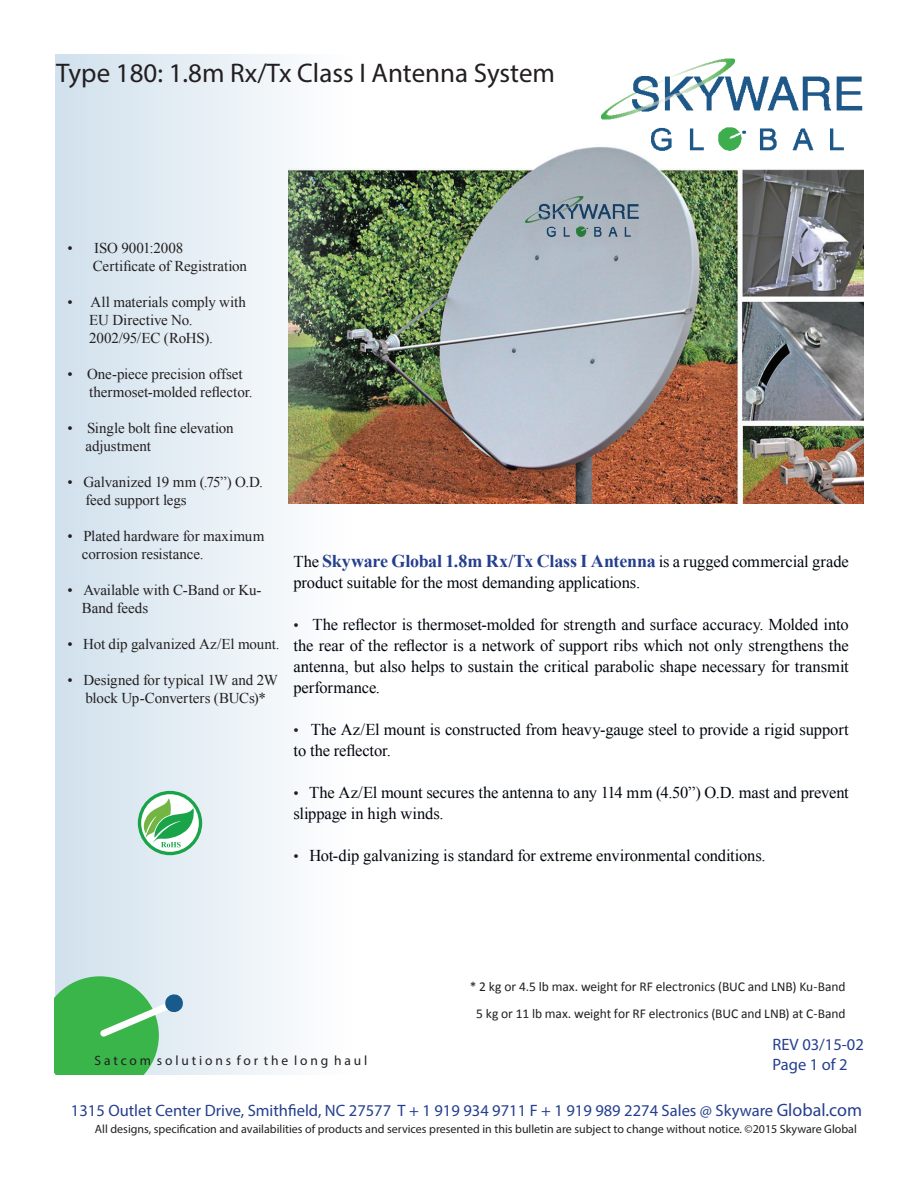
<style>
.page{position:relative;width:918px;height:1188px;background:#fff}
.page>*{position:absolute;margin:0;border:0;box-sizing:border-box;transform-origin:0 0}
.t1{font:27px "Myriad Pro";color:#231f20}
.t2{font:700 18px "Times New Roman";letter-spacing:-.015em;color:#253f8e}
.t3{font:16.5px/21px "Times New Roman";letter-spacing:-.01em;color:#01060e}
.t4{font:16.5px/19.8px "Myriad Pro";color:#253f8e}
.t5{font:15px/18px "Times New Roman";letter-spacing:-.005em;color:#231f20}
.t6{font:13.5px/27px "Calibri";letter-spacing:-.005em;color:#231f20;text-align:center}
.t7{font:13.5px "Myriad Pro";color:#231f20}
.t8{font:12px "Myriad Pro";color:#231f20}
.s1{font-weight:400;font-size:16.5px;color:#01060e}
.s2{font-size:15px;color:#231f20}
.s3{font-size:18px}
</style>
<div class="page">
<img style="left:350px;top:147px;width:513px;height:357px">
<svg style="left:55px;top:54px;width:295px;height:1021px"></svg>
<svg style="left:138px;top:791px;width:64px;height:64px"></svg>
<img style="left:525px;top:195px;width:115px;height:43px">
<img style="left:602px;top:58px;width:261px;height:96px">
<svg style="left:54px;top:976px;width:130px;height:98px;background:#6cc47e"></svg>
<h1 class="t1" style="left:56px;top:56px;width:500px">Type 180: 1.8m Rx/Tx Class I Antenna System</h1>
<p class="t5" style="left:93px;top:239px;width:156px;text-indent:-25px">• ISO 9001:2008<br>Certificate of Registration</p>
<p class="t5" style="left:89px;top:293px;width:158px;text-indent:-22px">• All materials comply with<br>EU Directive No.<br>2002/95/EC (RoHS).</p>
<p class="t5" style="left:89px;top:365px;width:165px;text-indent:-22px">• One-piece precision offset thermoset-molded reflector.</p>
<p class="t5" style="left:86px;top:419px;width:150px;text-indent:-18px">• Single bolt fine elevation adjustment</p>
<p class="t5" style="left:86px;top:473px;width:179px;text-indent:-18px">• Galvanized 19 mm (.75”) O.D. feed support legs</p>
<p class="t5" style="left:82px;top:527px;width:184px;text-indent:-14px">• Plated hardware for maximum corrosion resistance.</p>
<p class="t5" style="left:82px;top:581px;width:181px;text-indent:-14px">• Available with C-Band or Ku-<br>Band feeds</p>
<p class="t5" style="left:68px;top:635px;width:214px">• Hot dip galvanized Az/El mount.</p>
<p class="t5" style="left:68px;top:671px;width:212px;text-align:center">• Designed for typical 1W and 2W block Up-Converters (BUCs)*</p>
<p class="t2" style="left:293px;top:549px;width:557px"><span class="s1">The</span> Skyware Global 1.8m Rx/Tx Class I Antenna <span class="s1">is a rugged commercial grade</span></p>
<p class="t3" style="left:293px;top:572px;width:348px">product suitable for the most demanding applications.</p>
<p class="t3" style="left:293px;top:614px;width:557px;text-align:justify"><span class="s2">•</span> The reflector is thermoset-molded for strength and surface accuracy. Molded into the rear of the reflector is a network of support ribs which not only strengthens the antenna, but also helps to sustain the critical parabolic shape necessary for transmit performance.</p>
<p class="t3" style="left:293px;top:719px;width:557px"><span class="s2">•</span> The Az/El mount is constructed from heavy-gauge steel to provide a rigid support to the reflector.</p>
<p class="t3" style="left:293px;top:782px;width:557px"><span class="s2">•</span> The Az/El mount secures the antenna to any 114 mm (4.50”) O.D. mast and prevent slippage in high winds.</p>
<p class="t3" style="left:293px;top:845px;width:474px"><span class="s2">•</span> Hot-dip galvanizing is standard for extreme environmental conditions.</p>
<p class="t6" style="left:470px;top:973px;width:377px">* 2 kg or 4.5 lb max. weight for RF electronics (BUC and LNB) Ku-Band<br>5 kg or 11 lb max. weight for RF electronics (BUC and LNB) at C-Band</p>
<p class="t7" style="left:94px;top:1052px;width:274px">S a t c o m s o l u t i o n s f o r t h e l o n g h a u l</p>
<p class="t4" style="left:772px;top:1034px;width:93px">REV 03/15-02<br>Page 1 of 2</p>
<p class="t4" style="left:71px;top:1100px;width:793px">1315 Outlet Center Drive, Smithfield, NC 27577 T + 1 919 934 9711 F + 1 919 989 2274 Sales @ Skyware <span class="s3">Global.com</span></p>
<p class="t8" style="left:95px;top:1121px;width:763px">All designs, specification and availabilities of products and services presented in this bulletin are subject to change without notice. ©2015 Skyware Global</p>
</div>
